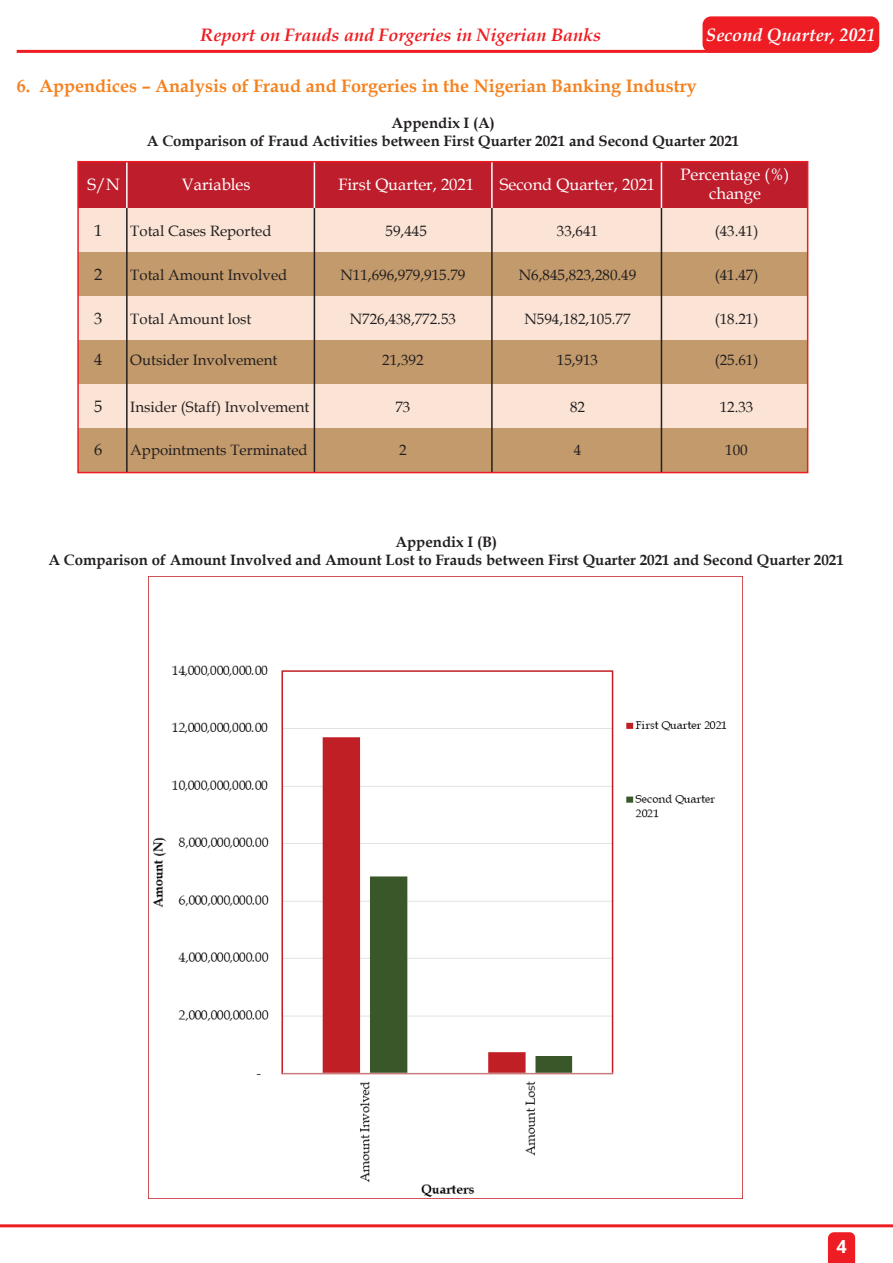
<style>
.page{position:relative;width:893px;height:1263px;background:#fff}
.page>*{position:absolute;margin:0;border:0;box-sizing:border-box;transform-origin:0 0}
.t1{font:700 18px "Book Antiqua";color:#f58220}
.t2{font:italic 700 18px "Book Antiqua";color:#ee1d23}
.t3{font:italic 700 18px "Book Antiqua";color:#fff}
.t4{font:700 18px "Open Sans";color:#fff}
.t5{font:16.5px/19.8px "Book Antiqua";color:#fff;text-align:center}
.t6{font:16.5px "Book Antiqua";color:#231f20}
.t7{font:15px "Book Antiqua";color:#231f20}
.t8{font:700 15px/18px "Book Antiqua";color:#231f20;text-align:center}
</style>
<div class="page">
<hr style="left:0;top:1224px;width:893px;height:3px;background:#ee1d23">
<svg style="left:828px;top:1232px;width:27px;height:31px"></svg>
<hr style="left:17px;top:50px;width:855px;height:3px;background:#ee1d23">
<div style="left:703px;top:16px;width:176px;height:36px;background:#ee1d23;border-radius:8px"></div>
<div style="left:78px;top:162px;width:730px;height:46px;background:#be1d2c"></div>
<hr style="left:126px;top:162px;width:2px;height:46px;background:#fff">
<hr style="left:314px;top:162px;width:1px;height:46px;background:#fff">
<hr style="left:491px;top:162px;width:2px;height:46px;background:#fff">
<hr style="left:661px;top:162px;width:1px;height:46px;background:#fff">
<div style="left:78px;top:208px;width:730px;height:44px;background:#fbe4d5"></div>
<div style="left:78px;top:252px;width:730px;height:44px;background:#c39a6b"></div>
<div style="left:78px;top:296px;width:730px;height:44px;background:#fbe4d5"></div>
<div style="left:78px;top:340px;width:730px;height:44px;background:#c39a6b"></div>
<div style="left:78px;top:384px;width:730px;height:44px;background:#fbe4d5"></div>
<div style="left:78px;top:428px;width:730px;height:45px;background:#c39a6b"></div>
<hr style="left:126px;top:208px;width:2px;height:265px;background:#231f20">
<hr style="left:314px;top:208px;width:1px;height:265px;background:#231f20">
<hr style="left:491px;top:208px;width:2px;height:265px;background:#231f20">
<hr style="left:661px;top:208px;width:1px;height:265px;background:#231f20">
<div style="left:77px;top:161px;width:731px;height:312px;border:2px solid #ee1d23"></div>
<img style="left:149px;top:576px;width:594px;height:623px">
<p class="t2" style="left:201px;top:22px;width:402px">Report on Frauds and Forgeries in Nigerian Banks</p>
<p class="t3" style="left:706px;top:22px;width:171px">Second Quarter, 2021</p>
<p class="t1" style="left:17px;top:74px;width:681px">6. Appendices – Analysis of Fraud and Forgeries in the Nigerian Banking Industry</p>
<p class="t8" style="left:147px;top:114px;width:594px">Appendix I (A)<br>A Comparison of Fraud Activities between First Quarter 2021 and Second Quarter 2021</p>
<p class="t5" style="left:88px;top:174px;width:34px">S/N</p>
<p class="t5" style="left:182px;top:174px;width:70px">Variables</p>
<p class="t5" style="left:338px;top:174px;width:137px">First Quarter, 2021</p>
<p class="t5" style="left:500px;top:174px;width:157px">Second Quarter, 2021</p>
<p class="t5" style="left:681px;top:164px;width:110px">Percentage (%) change</p>
<p class="t6" style="left:94px;top:219px;width:10px">1</p>
<p class="t6" style="left:94px;top:263px;width:10px">2</p>
<p class="t6" style="left:94px;top:307px;width:10px">3</p>
<p class="t6" style="left:94px;top:348px;width:10px">4</p>
<p class="t6" style="left:94px;top:395px;width:10px">5</p>
<p class="t6" style="left:94px;top:438px;width:10px">6</p>
<p class="t7" style="left:130px;top:220px;width:143px">Total Cases Reported</p>
<p class="t7" style="left:130px;top:264px;width:159px">Total Amount Involved</p>
<p class="t7" style="left:130px;top:309px;width:123px">Total Amount lost</p>
<p class="t7" style="left:130px;top:350px;width:148px">Outsider Involvement</p>
<p class="t7" style="left:130px;top:397px;width:181px">Insider (Staff) Involvement</p>
<p class="t7" style="left:130px;top:440px;width:179px">Appointments Terminated</p>
<p class="t7" style="left:715px;top:220px;width:45px">(43.41)</p>
<p class="t7" style="left:386px;top:220px;width:43px">59,445</p>
<p class="t7" style="left:557px;top:220px;width:43px">33,641</p>
<p class="t7" style="left:715px;top:264px;width:45px">(41.47)</p>
<p class="t7" style="left:340px;top:264px;width:126px">N11,696,979,915.79</p>
<p class="t7" style="left:519px;top:264px;width:119px">N6,845,823,280.49</p>
<p class="t7" style="left:715px;top:309px;width:45px">(18.21)</p>
<p class="t7" style="left:350px;top:309px;width:108px">N726,438,772.53</p>
<p class="t7" style="left:524px;top:309px;width:108px">N594,182,105.77</p>
<p class="t7" style="left:715px;top:350px;width:45px">(25.61)</p>
<p class="t7" style="left:382px;top:350px;width:43px">21,392</p>
<p class="t7" style="left:557px;top:350px;width:43px">15,913</p>
<p class="t7" style="left:395px;top:397px;width:16px">73</p>
<p class="t7" style="left:570px;top:397px;width:16px">82</p>
<p class="t7" style="left:720px;top:397px;width:35px">12.33</p>
<p class="t7" style="left:399px;top:440px;width:9px">2</p>
<p class="t7" style="left:574px;top:440px;width:9px">4</p>
<p class="t7" style="left:725px;top:440px;width:24px">100</p>
<p class="t8" style="left:49px;top:533px;width:797px">Appendix I (B)<br>A Comparison of Amount Involved and Amount Lost to Frauds between First Quarter 2021 and Second Quarter 2021</p>
<p class="t4" style="left:836px;top:1233px;width:12px">4</p>
</div>
